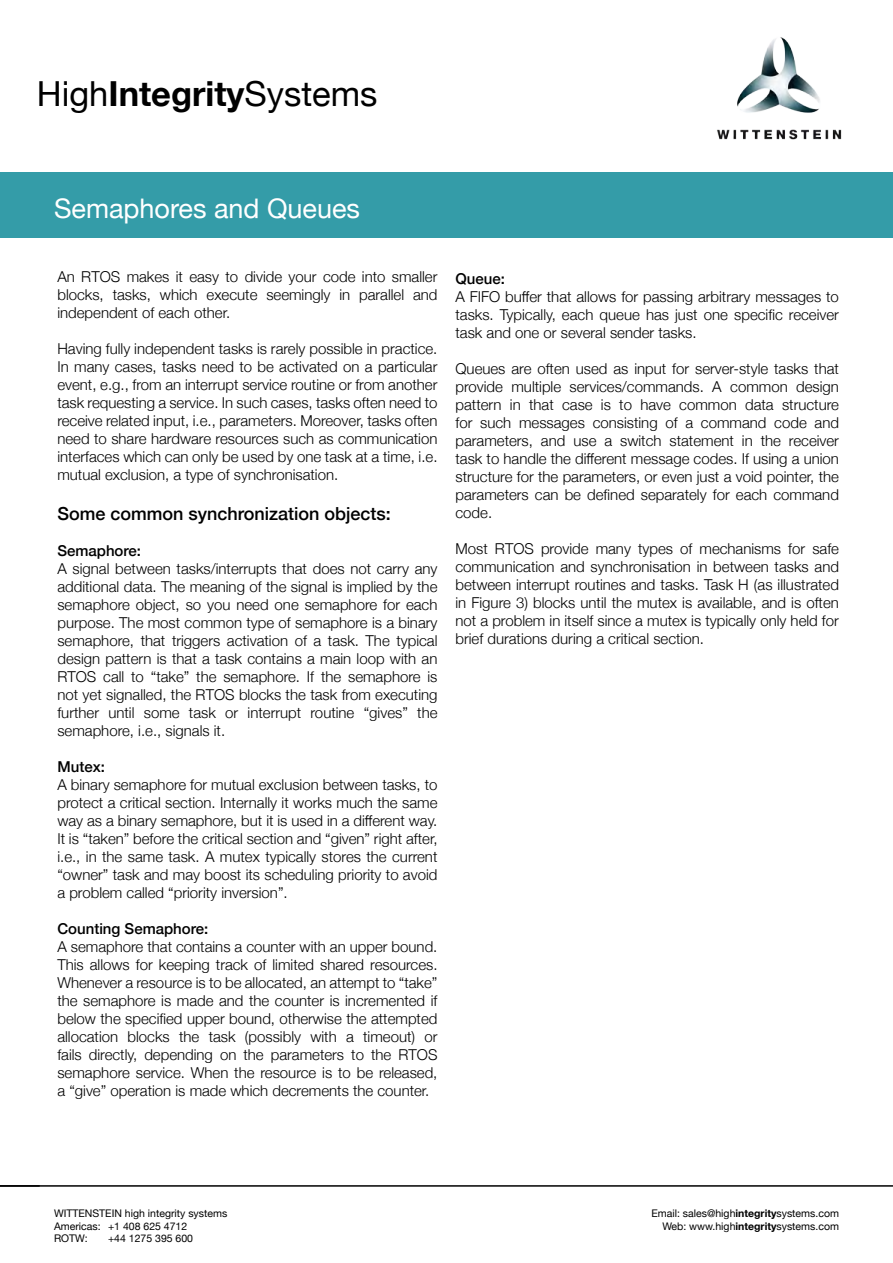
<style>
.page{position:relative;width:893px;height:1263px;background:#fff}
.page>*{position:absolute;margin:0;border:0;box-sizing:border-box;transform-origin:0 0}
.t1{font:34.5px "Helvetica Neue";color:#000}
.t2{font:27px "Helvetica Neue";color:#fff}
.t3{font:500 18px "Helvetica Neue";color:#000}
.t4{font:300 15px/18px "Helvetica Neue";color:#000;text-align:justify}
.t5{font:500 15px "Helvetica Neue";color:#000}
.t6{font:10.5px/12.6px "Helvetica Neue";color:#000;text-align:right}
.s1{font-weight:700}
</style>
<div class="page">
<hr style="left:0;top:1185px;width:893px;height:2px;background:#000">
<div style="left:0;top:173px;width:893px;height:65px;background:#349ca8"></div>
<img style="left:717px;top:37px;width:125px;height:103px">
<h1 class="t1" style="left:37px;top:68px;width:342px">High<span class="s1">Integrity</span>Systems</h1>
<h2 class="t2" style="left:54px;top:189px;width:308px">Semaphores and Queues</h2>
<p class="t4" style="left:57px;top:267px;width:382px">An RTOS makes it easy to divide your code into smaller blocks, tasks, which execute seemingly in parallel and independent of each other.</p>
<p class="t4" style="left:57px;top:339px;width:382px">Having fully independent tasks is rarely possible in practice.<br>In many cases, tasks need to be activated on a particular event, e.g., from an interrupt service routine or from another task requesting a service. In such cases, tasks often need to receive related input, i.e., parameters. Moreover, tasks often need to share hardware resources such as communication interfaces which can only be used by one task at a time, i.e. mutual exclusion, a type of synchronisation.</p>
<p class="t3" style="left:57px;top:499px;width:335px">Some common synchronization objects:</p>
<p class="t5" style="left:57px;top:539px;width:85px">Semaphore:</p>
<p class="t4" style="left:57px;top:559px;width:382px">A signal between tasks/interrupts that does not carry any additional data. The meaning of the signal is implied by the semaphore object, so you need one semaphore for each purpose. The most common type of semaphore is a binary semaphore, that triggers activation of a task. The typical design pattern is that a task contains a main loop with an RTOS call to “take” the semaphore. If the semaphore is not yet signalled, the RTOS blocks the task from executing further until some task or interrupt routine “gives” the semaphore, i.e., signals it.</p>
<p class="t5" style="left:57px;top:755px;width:49px">Mutex:</p>
<p class="t4" style="left:57px;top:775px;width:382px">A binary semaphore for mutual exclusion between tasks, to protect a critical section. Internally it works much the same way as a binary semaphore, but it is used in a different way.<br>It is “taken” before the critical section and “given” right after, i.e., in the same task. A mutex typically stores the current “owner” task and may boost its scheduling priority to avoid a problem called “priority inversion”.</p>
<p class="t5" style="left:57px;top:917px;width:152px">Counting Semaphore:</p>
<p class="t4" style="left:57px;top:937px;width:382px">A semaphore that contains a counter with an upper bound.<br>This allows for keeping track of limited shared resources.<br>Whenever a resource is to be allocated, an attempt to “take” the semaphore is made and the counter is incremented if below the specified upper bound, otherwise the attempted allocation blocks the task (possibly with a timeout) or fails directly, depending on the parameters to the RTOS semaphore service. When the resource is to be released, a “give” operation is made which decrements the counter.</p>
<p class="t5" style="left:455px;top:267px;width:51px">Queue:</p>
<p class="t4" style="left:455px;top:287px;width:385px">A FIFO buffer that allows for passing arbitrary messages to tasks. Typically, each queue has just one specific receiver task and one or several sender tasks.</p>
<p class="t4" style="left:455px;top:359px;width:385px">Queues are often used as input for server-style tasks that provide multiple services/commands. A common design pattern in that case is to have common data structure for such messages consisting of a command code and parameters, and use a switch statement in the receiver task to handle the different message codes. If using a union structure for the parameters, or even just a void pointer, the parameters can be defined separately for each command code.</p>
<p class="t4" style="left:455px;top:539px;width:385px">Most RTOS provide many types of mechanisms for safe communication and synchronisation in between tasks and between interrupt routines and tasks. Task H (as illustrated in Figure 3) blocks until the mutex is available, and is often not a problem in itself since a mutex is typically only held for brief durations during a critical section.</p>
<p class="t6" style="left:54px;top:1208px;width:175px;text-align:left">WITTENSTEIN high integrity systems<br>Americas: +1 408 625 4712<br>ROTW:</p>
<p class="t6" style="left:108px;top:1233px;width:87px">+44 1275 395 600</p>
<p class="t6" style="left:651px;top:1208px;width:189px">Email: sales@high<span class="s1">integrity</span>systems.com<br>Web: www.high<span class="s1">integrity</span>systems.com</p>
</div>
